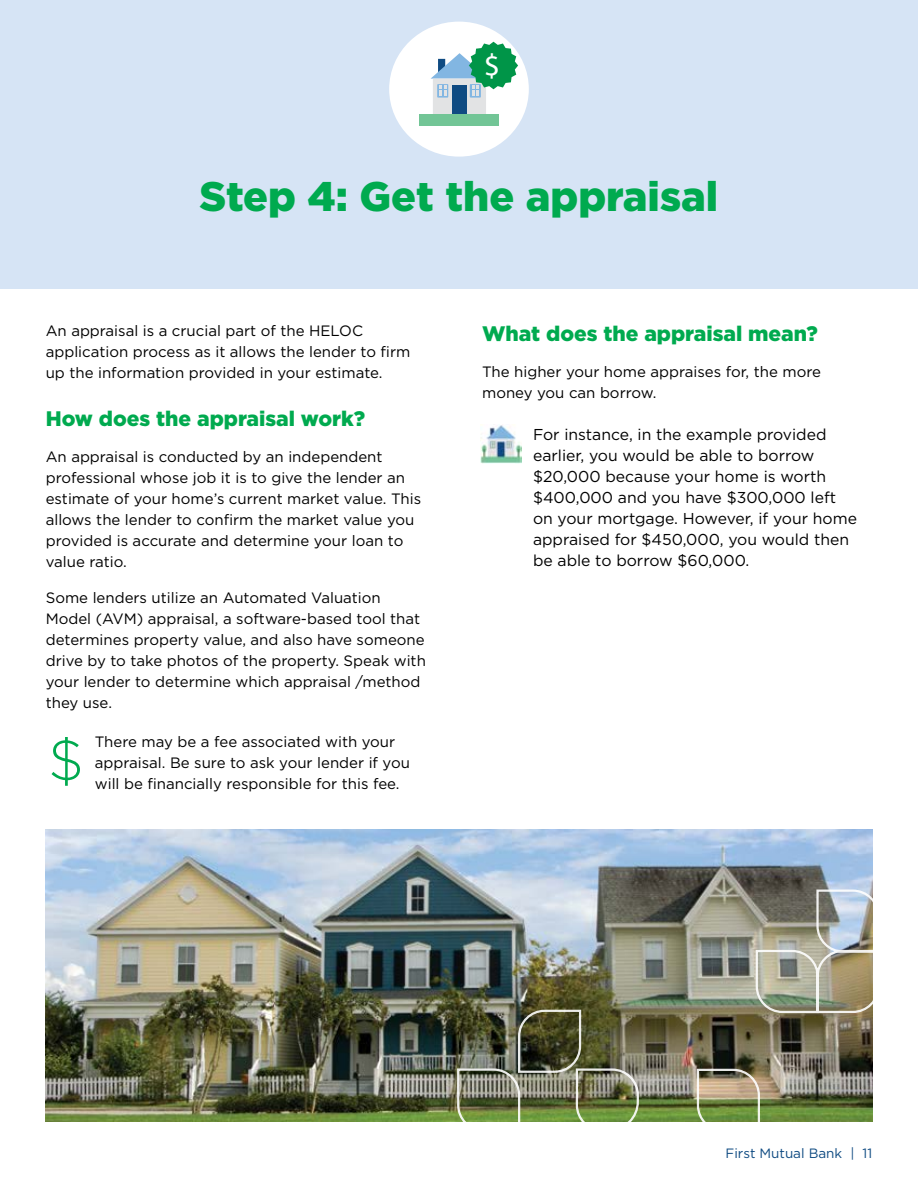
<style>
.page{position:relative;width:918px;height:1188px;background:#fff}
.page>*{position:absolute;margin:0;border:0;box-sizing:border-box;transform-origin:0 0}
.t1{font:300 57px "Gotham";color:#00aa4f}
.t2{font:900 41.25px "Gotham";color:#00aa4f}
.t3{font:31.05px "Myriad Pro";color:#fff}
.t4{font:900 21px "Gotham";color:#00aa4f}
.t5{font:15.75px/21px "Gotham";color:#000}
.t6{font:15px/21px "Gotham";color:#000}
.t7{font:13.5px "Gotham";color:#0f4b82}
</style>
<div class="page">
<div style="left:0;top:0;width:918px;height:289px;background:#d6e4f5"></div>
<img style="left:46px;top:830px;width:826px;height:292px">
<img style="left:456px;top:888px;width:417px;height:234px">
<img style="left:481px;top:424px;width:41px;height:39px">
<div style="left:389px;top:22px;width:140px;height:135px;background:#fff;border-radius:50%"></div>
<div style="left:419px;top:114px;width:80px;height:12px;background:#72c596"></div>
<svg style="left:431px;top:42px;width:87px;height:72px"></svg>
<h3 class="t3" style="left:484px;top:47px;width:18px">$</h3>
<h2 class="t2" style="left:200px;top:168px;width:520px">Step 4: Get the appraisal</h2>
<p class="t6" style="left:46px;top:320px;width:366px">An appraisal is a crucial part of the HELOC application process as it allows the lender to firm up the information provided in your estimate.</p>
<h3 class="t4" style="left:46px;top:405px;width:321px">How does the appraisal work?</h3>
<p class="t6" style="left:46px;top:446px;width:377px">An appraisal is conducted by an independent professional whose job it is to give the lender an estimate of your home’s current market value. This allows the lender to confirm the market value you provided is accurate and determine your loan to value ratio.</p>
<p class="t6" style="left:46px;top:587px;width:382px">Some lenders utilize an Automated Valuation Model (AVM) appraisal, a software-based tool that determines property value, and also have someone drive by to take photos of the property. Speak with your lender to determine which appraisal /method they use.</p>
<p class="t6" style="left:95px;top:730px;width:317px">There may be a fee associated with your appraisal. Be sure to ask your lender if you will be financially responsible for this fee.</p>
<h1 class="t1" style="left:48px;top:724px;width:38px">$</h1>
<h3 class="t4" style="left:482px;top:319px;width:337px">What does the appraisal mean?</h3>
<p class="t6" style="left:482px;top:361px;width:340px">The higher your home appraises for, the more money you can borrow.</p>
<p class="t5" style="left:533px;top:423px;width:325px">For instance, in the example provided earlier, you would be able to borrow $20,000 because your home is worth $400,000 and you have $300,000 left on your mortgage. However, if your home appraised for $450,000, you would then be able to borrow $60,000.</p>
<p class="t7" style="left:726px;top:1145px;width:148px">First Mutual Bank | 11</p>
</div>
